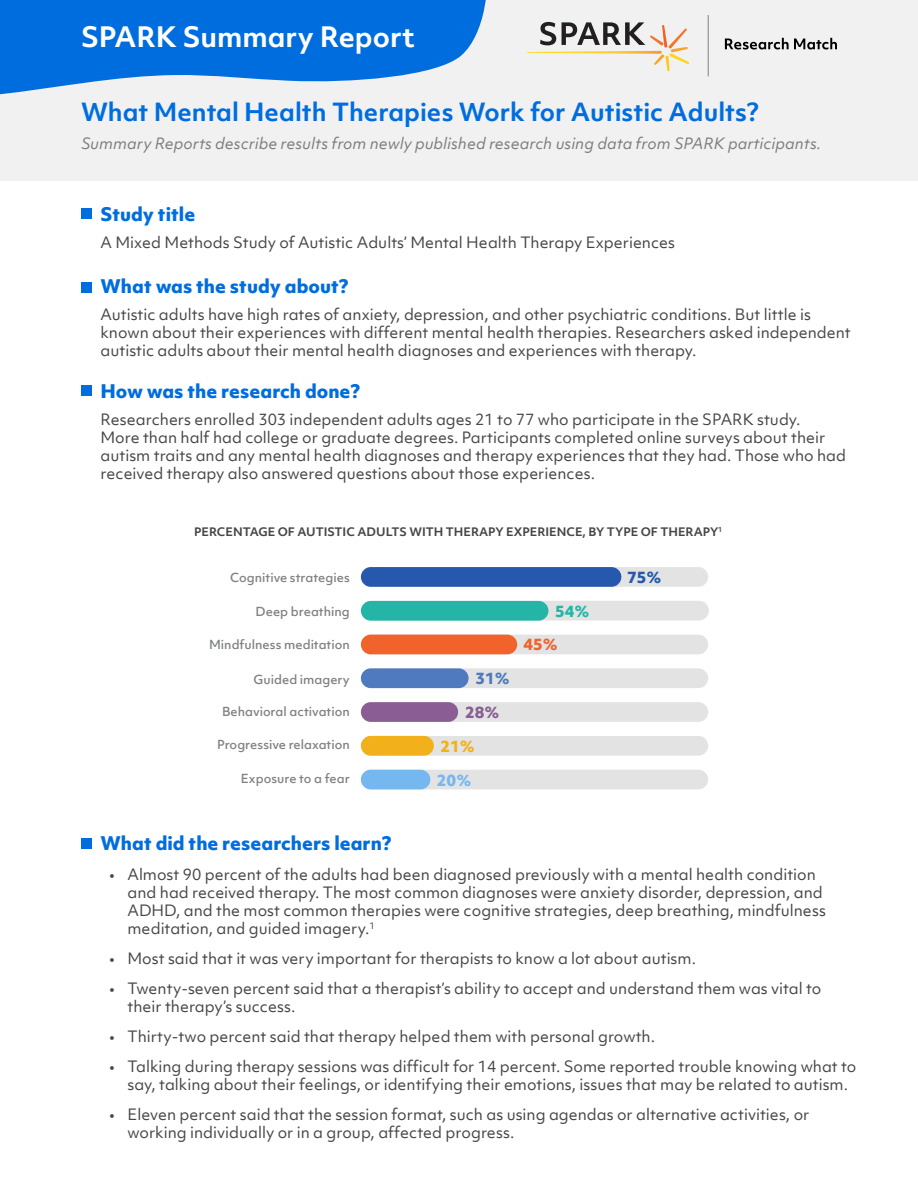
<style>
.page{position:relative;width:918px;height:1188px;background:#fff}
.page>*{position:absolute;margin:0;border:0;box-sizing:border-box;transform-origin:0 0}
.t1{font:700 27px "Objektiv Mk 2";color:#fff}
.t2{font:700 24px "Objektiv Mk 1";color:#006ddf}
.t3{font:800 18px "Objektiv Mk 1";color:#006ddf}
.t4{font:15px/18px "Objektiv Mk 1";color:#464647}
.t5{font:italic 15px "Objektiv Mk 1";color:#7d7d7d}
.t6{font:800 15px "Objektiv Mk 1";color:#2659ad}
.t7{font:800 15px "Objektiv Mk 1";color:#24b5a6}
.t8{font:800 15px "Objektiv Mk 1";color:#f2632b}
.t9{font:800 15px "Objektiv Mk 1";color:#4f7abf}
.t10{font:800 15px "Objektiv Mk 1";color:#8a5e94}
.t11{font:800 15px "Objektiv Mk 1";color:#f2b01a}
.t12{font:800 15px "Objektiv Mk 1";color:#75b8f0}
.t13{font:500 12px "Objektiv Mk 1";color:#808285}
.t14{font:700 11.25px "Objektiv Mk 1";color:#464647}
</style>
<div class="page">
<div style="left:81px;top:209px;width:11px;height:10px;background:#006ddf"></div>
<div style="left:81px;top:282px;width:11px;height:10px;background:#006ddf"></div>
<div style="left:81px;top:838px;width:11px;height:11px;background:#006ddf"></div>
<div style="left:81px;top:386px;width:11px;height:10px;background:#006ddf"></div>
<div style="left:0;top:0;width:918px;height:180px;background:#f1f1f1"></div>
<svg style="left:527px;top:22px;width:162px;height:49px"></svg>
<svg style="left:725px;top:38px;width:112px;height:12px"></svg>
<hr style="left:708px;top:15px;width:1px;height:61px;background:#808285">
<svg style="left:0;top:0;width:486px;height:95px;fill:#006ddf"></svg>
<div style="left:361px;top:567px;width:347px;height:20px;background:#e3e3e3;border-radius:10px"></div>
<div style="left:361px;top:567px;width:260px;height:20px;background:#2659ad;border-radius:10px"></div>
<div style="left:362px;top:601px;width:347px;height:20px;background:#e3e3e3;border-radius:10px"></div>
<div style="left:361px;top:601px;width:187px;height:20px;background:#24b5a6;border-radius:10px"></div>
<div style="left:361px;top:635px;width:347px;height:19px;background:#e3e3e3;border-radius:10px"></div>
<div style="left:361px;top:635px;width:156px;height:19px;background:#f2632b;border-radius:10px"></div>
<div style="left:361px;top:668px;width:347px;height:20px;background:#e3e3e3;border-radius:10px"></div>
<div style="left:361px;top:668px;width:108px;height:20px;background:#4f7abf;border-radius:10px"></div>
<div style="left:361px;top:702px;width:347px;height:20px;background:#e3e3e3;border-radius:10px"></div>
<div style="left:361px;top:702px;width:97px;height:20px;background:#8a5e94;border-radius:10px"></div>
<div style="left:361px;top:736px;width:347px;height:20px;background:#e3e3e3;border-radius:10px"></div>
<div style="left:361px;top:736px;width:73px;height:20px;background:#f2b01a;border-radius:10px"></div>
<div style="left:361px;top:770px;width:347px;height:19px;background:#e3e3e3;border-radius:10px"></div>
<div style="left:361px;top:770px;width:69px;height:19px;background:#75b8f0;border-radius:10px"></div>
<h1 class="t1" style="left:81px;top:18px;width:335px">SPARK Summary Report</h1>
<h2 class="t2" style="left:81px;top:95px;width:680px">What Mental Health Therapies Work for Autistic Adults?</h2>
<p class="t5" style="left:81px;top:133px;width:742px">Summary Reports describe results from newly published research using data from SPARK participants.</p>
<p class="t3" style="left:100px;top:201px;width:96px">Study title</p>
<p class="t4" style="left:100px;top:233px;width:576px">A Mixed Methods Study of Autistic Adults’ Mental Health Therapy Experiences</p>
<p class="t3" style="left:100px;top:273px;width:250px">What was the study about?</p>
<p class="t4" style="left:100px;top:305px;width:752px">Autistic adults have high rates of anxiety, depression, and other psychiatric conditions. But little is known about their experiences with different mental health therapies. Researchers asked independent autistic adults about their mental health diagnoses and experiences with therapy.</p>
<p class="t3" style="left:100px;top:378px;width:261px">How was the research done?</p>
<p class="t4" style="left:100px;top:410px;width:747px">Researchers enrolled 303 independent adults ages 21 to 77 who participate in the SPARK study.<br>More than half had college or graduate degrees. Participants completed online surveys about their autism traits and any mental health diagnoses and therapy experiences that they had. Those who had received therapy also answered questions about those experiences.</p>
<p class="t14" style="left:194px;top:524px;width:530px">PERCENTAGE OF AUTISTIC ADULTS WITH THERAPY EXPERIENCE, BY TYPE OF THERAPY<sup>1</sup></p>
<p class="t13" style="left:230px;top:569px;width:121px">Cognitive strategies</p>
<p class="t13" style="left:256px;top:603px;width:96px">Deep breathing</p>
<p class="t13" style="left:209px;top:636px;width:142px">Mindfulness meditation</p>
<p class="t13" style="left:254px;top:671px;width:98px">Guided imagery</p>
<p class="t13" style="left:222px;top:703px;width:129px">Behavioral activation</p>
<p class="t13" style="left:217px;top:737px;width:134px">Progressive relaxation</p>
<p class="t13" style="left:241px;top:770px;width:110px">Exposure to a fear</p>
<p class="t6" style="left:627px;top:567px;width:36px">75%</p>
<p class="t7" style="left:555px;top:600px;width:36px">54%</p>
<p class="t8" style="left:524px;top:634px;width:36px">45%</p>
<p class="t9" style="left:476px;top:668px;width:36px">31%</p>
<p class="t10" style="left:465px;top:702px;width:36px">28%</p>
<p class="t11" style="left:440px;top:735px;width:36px">21%</p>
<p class="t12" style="left:437px;top:769px;width:36px">20%</p>
<p class="t3" style="left:100px;top:830px;width:293px">What did the researchers learn?</p>
<p class="t4" style="left:128px;top:865px;width:700px;text-indent:-18px">• Almost 90 percent of the adults had been diagnosed previously with a mental health condition and had received therapy. The most common diagnoses were anxiety disorder, depression, and ADHD, and the most common therapies were cognitive strategies, deep breathing, mindfulness meditation, and guided imagery.<sup>1</sup></p>
<p class="t4" style="left:110px;top:949px;width:588px">• Most said that it was very important for therapists to know a lot about autism.</p>
<p class="t4" style="left:128px;top:979px;width:695px;text-indent:-18px">• Twenty-seven percent said that a therapist’s ability to accept and understand them was vital to their therapy’s success.</p>
<p class="t4" style="left:110px;top:1027px;width:547px">• Thirty-two percent said that therapy helped them with personal growth.</p>
<p class="t4" style="left:128px;top:1057px;width:730px;text-indent:-18px">• Talking during therapy sessions was difficult for 14 percent. Some reported trouble knowing what to say, talking about their feelings, or identifying their emotions, issues that may be related to autism.</p>
<p class="t4" style="left:128px;top:1105px;width:683px;text-indent:-18px">• Eleven percent said that the session format, such as using agendas or alternative activities, or working individually or in a group, affected progress.</p>
</div>
